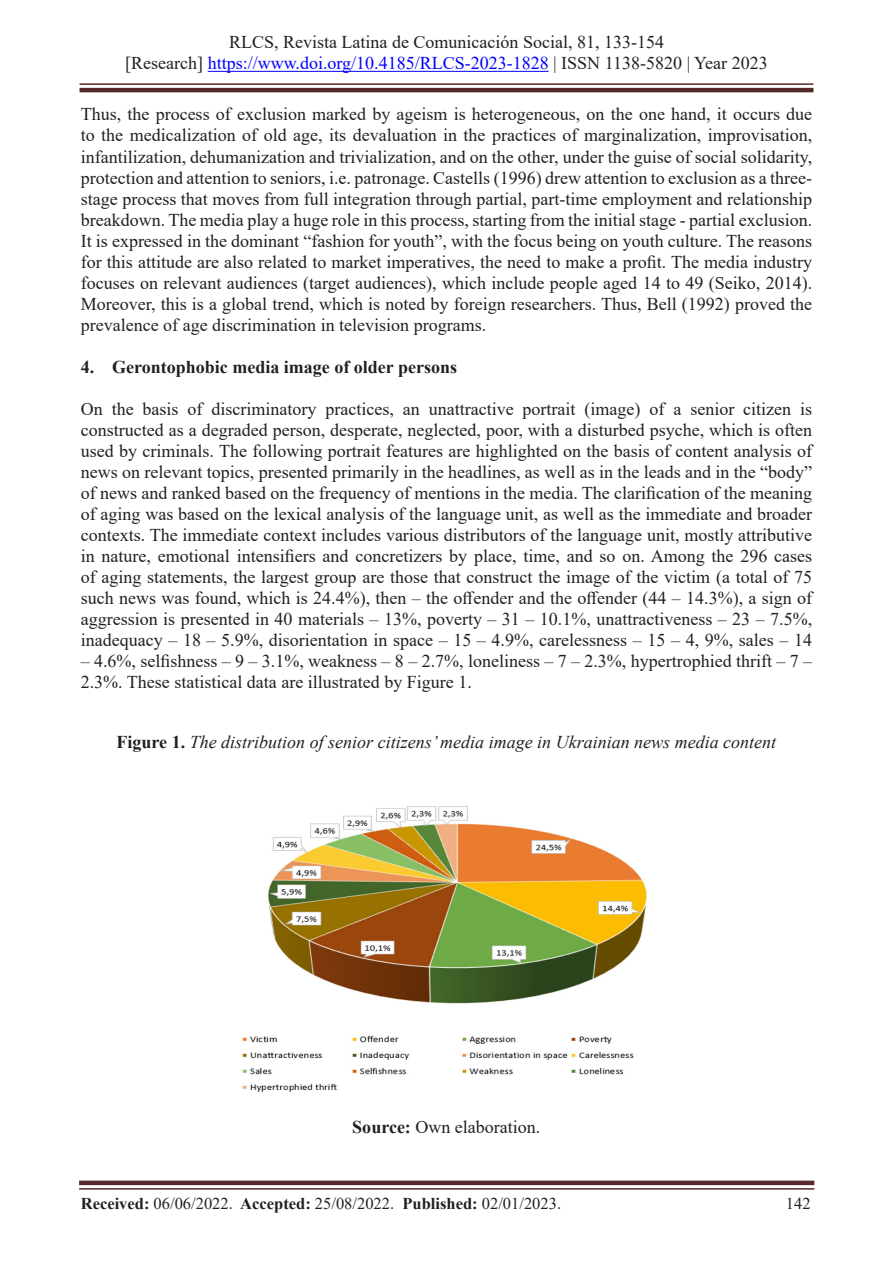
<style>
.page{position:relative;width:893px;height:1263px;background:#fff}
.page>*{position:absolute;margin:0;border:0;box-sizing:border-box;transform-origin:0 0}
.Texto{font:18px/21px "Times New Roman";color:#231f20;text-align:justify}
.t1{font:italic 18px "Times New Roman";color:#231f20}
.Texto-2{font:700 18px "Times New Roman";color:#231f20}
.t2{font:16.5px "Times New Roman";color:#231f20}
.s1{color:#00f}
.s2{font-weight:700;font-style:normal}
.s3{font-weight:700}
</style>
<div class="page">
<hr style="left:80px;top:88px;width:733px;height:4px;background:#562928">
<hr style="left:80px;top:83px;width:733px;height:2px;background:#562928">
<hr style="left:208px;top:71px;width:341px;height:1px;background:#00f">
<div style="left:79px;top:1180px;width:735px;height:5px;background:#562928"></div>
<hr style="left:79px;top:1188px;width:735px;height:1px;background:#562928">
<img style="left:242px;top:806px;width:405px;height:286px">
<p class="Texto" style="left:125px;top:30px;width:644px;line-height:21.6px;text-align:center">RLCS, Revista Latina de Comunicación Social, 81, 133-154<br>[Research] <span class="s1">https://www.doi.org/10.4185/RLCS-2023-1828</span> | ISSN 1138-5820 | Year 2023</p>
<p class="Texto" style="left:81px;top:103px;width:733px">Thus, the process of exclusion marked by ageism is heterogeneous, on the one hand, it occurs due to the medicalization of old age, its devaluation in the practices of marginalization, improvisation, infantilization, dehumanization and trivialization, and on the other, under the guise of social solidarity, protection and attention to seniors, i.e. patronage. Castells (1996) drew attention to exclusion as a three&shy;stage process that moves from full integration through partial, part-time employment and relationship breakdown. The media play a huge role in this process, starting from the initial stage - partial exclusion.<br>It is expressed in the dominant “fashion for youth”, with the focus being on youth culture. The reasons for this attitude are also related to market imperatives, the need to make a profit. The media industry focuses on relevant audiences (target audiences), which include people aged 14 to 49 (Seiko, 2014).<br>Moreover, this is a global trend, which is noted by foreign researchers. Thus, Bell (1992) proved the prevalence of age discrimination in television programs.</p>
<p class="Texto-2" style="left:81px;top:354px;width:378px">4. Gerontophobic media image of older persons</p>
<p class="Texto" style="left:81px;top:398px;width:733px">On the basis of discriminatory practices, an unattractive portrait (image) of a senior citizen is constructed as a degraded person, desperate, neglected, poor, with a disturbed psyche, which is often used by criminals. The following portrait features are highlighted on the basis of content analysis of news on relevant topics, presented primarily in the headlines, as well as in the leads and in the “body” of news and ranked based on the frequency of mentions in the media. The clarification of the meaning of aging was based on the lexical analysis of the language unit, as well as the immediate and broader contexts. The immediate context includes various distributors of the language unit, mostly attributive in nature, emotional intensifiers and concretizers by place, time, and so on. Among the 296 cases of aging statements, the largest group are those that construct the image of the victim (a total of 75 such news was found, which is 24.4%), then – the offender and the offender (44 – 14.3%), a sign of aggression is presented in 40 materials – 13%, poverty – 31 – 10.1%, unattractiveness – 23 – 7.5%, inadequacy – 18 – 5.9%, disorientation in space – 15 – 4.9%, carelessness – 15 – 4, 9%, sales – 14</p>
<p class="Texto" style="left:81px;top:650px;width:733px">– 4.6%, selfishness – 9 – 3.1%, weakness – 8 – 2.7%, loneliness – 7 – 2.3%, hypertrophied thrift – 7 –<br>2.3%. These statistical data are illustrated by Figure 1.</p>
<p class="t1" style="left:117px;top:730px;width:661px"><span class="s2">Figure 1.</span> The distribution of senior citizens’ media image in Ukrainian news media content</p>
<p class="Texto" style="left:352px;top:1116px;width:190px"><span class="s3">Source:</span> Own elaboration.</p>
<p class="t2" style="left:81px;top:1191px;width:482px"><span class="s3">Received:</span> 06/06/2022. <span class="s3">Accepted:</span> 25/08/2022. <span class="s3">Published:</span> 02/01/2023.</p>
<p class="t2" style="left:786px;top:1191px;width:26px">142</p>
</div>
